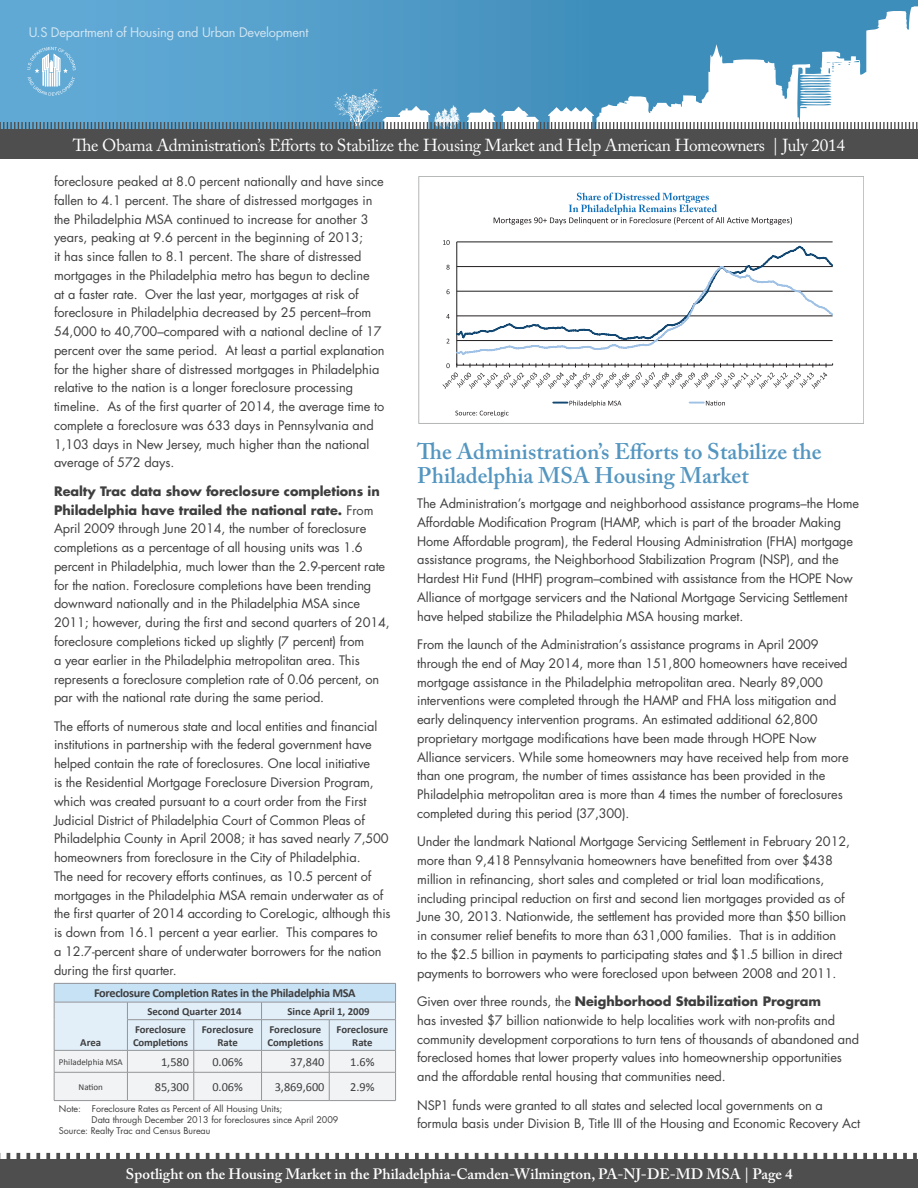
<style>
.page{position:relative;width:918px;height:1188px;background:#fff}
.page>*{position:absolute;margin:0;border:0;box-sizing:border-box;transform-origin:0 0}
.t1{font:600 22.5px/24px "Adobe Caslon Pro";color:#5496c0}
.t2{font:17.25px "Adobe Caslon Pro";letter-spacing:-.02em;color:#fff}
.t3{font:600 15px "Adobe Caslon Pro";color:#fff}
.t4{font:13.05px "Helvetica Neue";letter-spacing:.01em;color:#fff}
.t5{font:12.9px "Futura";letter-spacing:-.02em;color:#fff}
.t6{font:12.75px/18.8px "Futura";letter-spacing:-.01em;color:#3e3e3f}
.t7{font:700 12.3px "Calibri";letter-spacing:-.025em;color:#3e3e3f}
.t8{font:12.3px "Calibri";color:#3e3e3f}
.t9{font:700 10.8px/13px "Calibri";color:#3e3e3f}
.t10{font:9px "Futura";letter-spacing:-.005em;color:#3e3e3f}
.t11{font:9px "Calibri";color:#3e3e3f}
.s1{font-weight:700}
</style>
<div class="page">
<div style="left:0;top:0;width:918px;height:159px;background:linear-gradient(to right,#62aad6,#3687b4)"></div>
<svg style="left:596px;top:6px;width:322px;height:41px;background:#549bc2"></svg>
<div style="left:0;top:130px;width:918px;height:29px;background:#4d4e4d"></div>
<svg style="left:0;top:1152px;width:917px;height:7px"></svg>
<div style="left:0;top:1159px;width:918px;height:29px;background:#4d4e4d"></div>
<svg style="left:0;top:47px;width:918px;height:83px"></svg>
<hr style="left:54px;top:983px;width:73px;height:1px;background:#939598">
<hr style="left:127px;top:983px;width:67px;height:1px;background:#939598">
<hr style="left:194px;top:983px;width:68px;height:1px;background:#939598">
<hr style="left:262px;top:983px;width:67px;height:1px;background:#939598">
<hr style="left:329px;top:983px;width:67px;height:1px;background:#939598">
<svg style="left:54px;top:984px;width:342px;height:116px"></svg>
<hr style="left:54px;top:1100px;width:73px;height:1px;background:#939598">
<hr style="left:127px;top:1100px;width:67px;height:1px;background:#939598">
<hr style="left:194px;top:1100px;width:68px;height:1px;background:#939598">
<hr style="left:262px;top:1100px;width:67px;height:1px;background:#939598">
<hr style="left:329px;top:1100px;width:67px;height:1px;background:#939598">
<hr style="left:457px;top:242px;width:376px;height:1px;background:#231f20">
<hr style="left:456px;top:242px;width:1px;height:123px;background:#231f20">
<svg style="left:457px;top:244px;width:376px;height:113px"></svg>
<svg style="left:446px;top:314px;width:4px;height:5px"></svg>
<svg style="left:447px;top:289px;width:3px;height:5px"></svg>
<svg style="left:446px;top:265px;width:4px;height:5px"></svg>
<svg style="left:443px;top:240px;width:7px;height:5px"></svg>
<svg style="left:443px;top:363px;width:390px;height:26px"></svg>
<svg style="left:553px;top:400px;width:68px;height:7px"></svg>
<svg style="left:690px;top:401px;width:35px;height:5px"></svg>
<div style="left:418px;top:176px;width:446px;height:248px;border:1px solid #b4b5b5"></div>
<svg style="left:455px;top:411px;width:54px;height:6px"></svg>
<svg style="left:494px;top:193px;width:298px;height:32px"></svg>
<p class="t5" style="left:28px;top:23px;width:282px">U.S Department of Housing and Urban Development</p>
<p class="t4" style="left:159px;top:135px;width:599px">U.S. Department of Housing and Urban Development | Office of Policy Development and Research</p>
<h2 class="t2" style="left:73px;top:135px;width:774px">The Obama Administration’s Efforts to Stabilize the Housing Market and Help American Homeowners | July 2014</h2>
<p class="t6" style="left:54px;top:172px;width:332px">foreclosure peaked at 8.0 percent nationally and have since fallen to 4.1 percent. The share of distressed mortgages in the Philadelphia MSA continued to increase for another 3 years, peaking at 9.6 percent in the beginning of 2013;<br>it has since fallen to 8.1 percent. The share of distressed mortgages in the Philadelphia metro has begun to decline<br>at a faster rate. Over the last year, mortgages at risk of foreclosure in Philadelphia decreased by 25 percent–from 54,000 to 40,700–compared with a national decline of 17 percent over the same period. At least a partial explanation for the higher share of distressed mortgages in Philadelphia relative to the nation is a longer foreclosure processing timeline. As of the first quarter of 2014, the average time to complete a foreclosure was 633 days in Pennsylvania and 1,103 days in New Jersey, much higher than the national average of 572 days.</p>
<p class="t6" style="left:54px;top:482px;width:337px"><span class="s1">Realty Trac data show foreclosure completions in Philadelphia have trailed the national rate.</span> From April 2009 through June 2014, the number of foreclosure completions as a percentage of all housing units was 1.6 percent in Philadelphia, much lower than the 2.9-percent rate for the nation. Foreclosure completions have been trending downward nationally and in the Philadelphia MSA since 2011; however, during the first and second quarters of 2014, foreclosure completions ticked up slightly (7 percent) from<br>a year earlier in the Philadelphia metropolitan area. This represents a foreclosure completion rate of 0.06 percent, on par with the national rate during the same period.</p>
<p class="t6" style="left:54px;top:716px;width:338px">The efforts of numerous state and local entities and financial institutions in partnership with the federal government have helped contain the rate of foreclosures. One local initiative<br>is the Residential Mortgage Foreclosure Diversion Program, which was created pursuant to a court order from the First Judicial District of Philadelphia Court of Common Pleas of Philadelphia County in April 2008; it has saved nearly 7,500 homeowners from foreclosure in the City of Philadelphia.<br>The need for recovery efforts continues, as 10.5 percent of mortgages in the Philadelphia MSA remain underwater as of the first quarter of 2014 according to CoreLogic, although this is down from 16.1 percent a year earlier. This compares to<br>a 12.7-percent share of underwater borrowers for the nation during the first quarter.</p>
<p class="t7" style="left:94px;top:986px;width:263px">Foreclosure Completion Rates in the Philadelphia MSA</p>
<p class="t9" style="left:80px;top:1035px;width:22px">Area</p>
<p class="t9" style="left:147px;top:1004px;width:96px">Second Quarter 2014</p>
<p class="t9" style="left:288px;top:1004px;width:84px">Since April 1, 2009</p>
<p class="t9" style="left:133px;top:1022px;width:57px">Foreclosure<br>Completions</p>
<p class="t9" style="left:202px;top:1022px;width:53px;text-align:center">Foreclosure<br>Rate</p>
<p class="t9" style="left:267px;top:1022px;width:58px">Foreclosure<br>Completions</p>
<p class="t9" style="left:337px;top:1022px;width:53px;text-align:center">Foreclosure<br>Rate</p>
<p class="t11" style="left:59px;top:1056px;width:65px">Philadelphia MSA</p>
<p class="t8" style="left:161px;top:1054px;width:29px">1,580</p>
<p class="t8" style="left:212px;top:1054px;width:32px">0.06%</p>
<p class="t8" style="left:290px;top:1054px;width:36px">37,840</p>
<p class="t8" style="left:350px;top:1054px;width:26px">1.6%</p>
<p class="t11" style="left:79px;top:1081px;width:26px">Nation</p>
<p class="t8" style="left:155px;top:1079px;width:36px">85,300</p>
<p class="t8" style="left:212px;top:1079px;width:32px">0.06%</p>
<p class="t8" style="left:275px;top:1079px;width:51px">3,869,600</p>
<p class="t8" style="left:350px;top:1079px;width:26px">2.9%</p>
<p class="t10" style="left:59px;top:1103px;width:225px">Note: Foreclosure Rates as Percent of All Housing Units;</p>
<p class="t10" style="left:92px;top:1114px;width:248px">Data through December 2013 for foreclosures since April 2009</p>
<p class="t10" style="left:59px;top:1124px;width:153px">Source: Realty Trac and Census Bureau</p>
<h1 class="t1" style="left:417px;top:439px;width:406px">The Administration’s Efforts to Stabilize the<br>Philadelphia MSA Housing Market</h1>
<p class="t6" style="left:417px;top:494px;width:443px">The Administration’s mortgage and neighborhood assistance programs–the Home Affordable Modification Program (HAMP, which is part of the broader Making Home Affordable program), the Federal Housing Administration (FHA) mortgage assistance programs, the Neighborhood Stabilization Program (NSP), and the Hardest Hit Fund (HHF) program–combined with assistance from the HOPE Now Alliance of mortgage servicers and the National Mortgage Servicing Settlement have helped stabilize the Philadelphia MSA housing market.</p>
<p class="t6" style="left:417px;top:635px;width:433px">From the launch of the Administration’s assistance programs in April 2009 through the end of May 2014, more than 151,800 homeowners have received mortgage assistance in the Philadelphia metropolitan area. Nearly 89,000 interventions were completed through the HAMP and FHA loss mitigation and early delinquency intervention programs. An estimated additional 62,800 proprietary mortgage modifications have been made through HOPE Now Alliance servicers. While some homeowners may have received help from more than one program, the number of times assistance has been provided in the Philadelphia metropolitan area is more than 4 times the number of foreclosures completed during this period (37,300).</p>
<p class="t6" style="left:417px;top:832px;width:434px">Under the landmark National Mortgage Servicing Settlement in February 2012, more than 9,418 Pennsylvania homeowners have benefitted from over $438 million in refinancing, short sales and completed or trial loan modifications, including principal reduction on first and second lien mortgages provided as of June 30, 2013. Nationwide, the settlement has provided more than $50 billion in consumer relief benefits to more than 631,000 families. That is in addition<br>to the $2.5 billion in payments to participating states and $1.5 billion in direct payments to borrowers who were foreclosed upon between 2008 and 2011.</p>
<p class="t6" style="left:417px;top:992px;width:443px">Given over three rounds, the <span class="s1">Neighborhood Stabilization Program<br></span>has invested $7 billion nationwide to help localities work with non-profits and community development corporations to turn tens of thousands of abandoned and foreclosed homes that lower property values into homeownership opportunities and the affordable rental housing that communities need.</p>
<p class="t6" style="left:417px;top:1095px;width:444px">NSP1 funds were granted to all states and selected local governments on a formula basis under Division B, Title III of the Housing and Economic Recovery Act</p>
<p class="t3" style="left:126px;top:1165px;width:668px">Spotlight on the Housing Market in the Philadelphia-Camden-Wilmington, PA-NJ-DE-MD MSA | Page 4</p>
</div>
